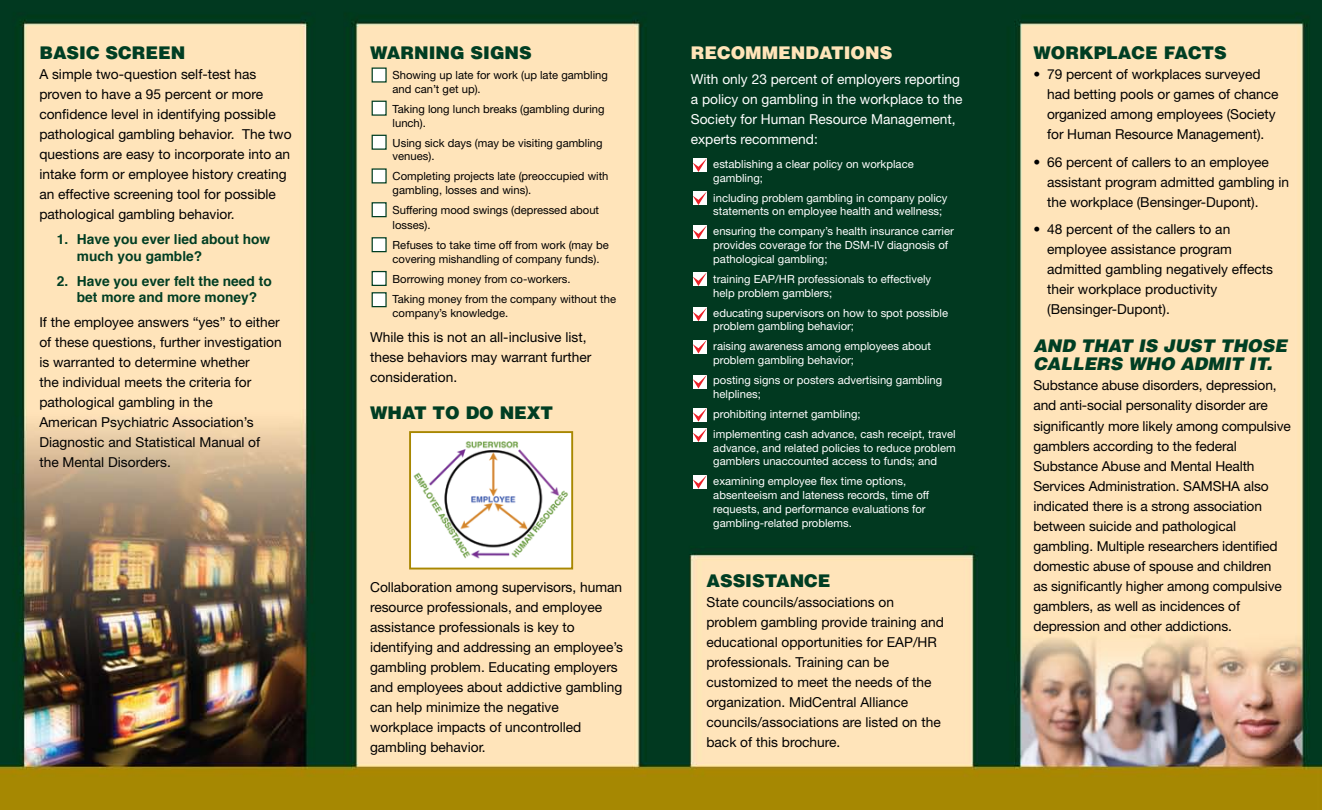
<style>
.page{position:relative;width:1322px;height:810px;background:#fff}
.page>*{position:absolute;margin:0;border:0;box-sizing:border-box;transform-origin:0 0}
.t1{font:900 17.5px "Helvetica";color:#003e23}
.t2{font:italic 900 17.5px/18.8px "Helvetica";letter-spacing:-.005em;color:#003e23}
.t3{font:900 17.5px "Helvetica";color:#ffe4b8}
.t4{font:13.75px/20px "Helvetica Neue";color:#000}
.t5{font:13.75px/20px "Helvetica Neue";color:#fff}
.t6{font:700 13.75px/16.2px "Helvetica";color:#003e23}
.t7{font:11.25px/13.8px "Helvetica Neue";color:#fff}
.t8{font:11.25px/13.8px "Helvetica Neue";color:#000}
</style>
<div class="page">
<img style="left:0;top:0;width:1322px;height:810px">
<svg style="left:371px;top:68px;width:16px;height:15px"></svg>
<div style="left:371px;top:101px;width:16px;height:15px;background:#fff;border:1px solid #003e23"></div>
<div style="left:371px;top:135px;width:16px;height:15px;background:#fff;border:1px solid #003e23"></div>
<svg style="left:371px;top:168px;width:16px;height:16px"></svg>
<div style="left:371px;top:202px;width:16px;height:15px;background:#fff;border:1px solid #003e23"></div>
<div style="left:371px;top:237px;width:16px;height:15px;background:#fff;border:1px solid #003e23"></div>
<div style="left:371px;top:271px;width:16px;height:15px;background:#fff;border:1px solid #003e23"></div>
<div style="left:371px;top:292px;width:16px;height:15px;background:#fff;border:1px solid #003e23"></div>
<img style="left:412px;top:434px;width:158px;height:132px">
<div style="left:409px;top:431px;width:164px;height:138px;border:2px solid #a88701"></div>
<svg style="left:692px;top:158px;width:15px;height:14px"></svg>
<svg style="left:692px;top:307px;width:15px;height:14px"></svg>
<svg style="left:692px;top:225px;width:15px;height:14px"></svg>
<svg style="left:692px;top:375px;width:15px;height:14px"></svg>
<svg style="left:692px;top:428px;width:15px;height:14px"></svg>
<svg style="left:692px;top:191px;width:15px;height:14px"></svg>
<svg style="left:692px;top:340px;width:15px;height:14px"></svg>
<svg style="left:692px;top:272px;width:15px;height:14px"></svg>
<svg style="left:692px;top:408px;width:15px;height:14px"></svg>
<svg style="left:692px;top:475px;width:15px;height:14px"></svg>
<p class="t1" style="left:39px;top:42px;width:147px">BASIC SCREEN</p>
<p class="t4" style="left:39px;top:64px;width:254px">A simple two-question self-test has proven to have a 95 percent or more confidence level in identifying possible pathological gambling behavior. The two questions are easy to incorporate into an intake form or employee history creating an effective screening tool for possible pathological gambling behavior.</p>
<p class="t6" style="left:77px;top:231px;width:195px;text-indent:-20px">1. Have you ever lied about how much you gamble?</p>
<p class="t6" style="left:57px;top:273px;width:216px;text-align:center">2. Have you ever felt the need to bet more and more money?</p>
<p class="t4" style="left:39px;top:312px;width:244px">If the employee answers “yes” to either of these questions, further investigation is warranted to determine whether<br>the individual meets the criteria for pathological gambling in the<br>American Psychiatric Association’s Diagnostic and Statistical Manual of the Mental Disorders.</p>
<p class="t1" style="left:370px;top:42px;width:163px">WARNING SIGNS</p>
<p class="t8" style="left:392px;top:68px;width:217px">Showing up late for work (up late gambling and can’t get up).</p>
<p class="t8" style="left:392px;top:102px;width:213px">Taking long lunch breaks (gambling during lunch).</p>
<p class="t8" style="left:392px;top:136px;width:212px">Using sick days (may be visiting gambling venues).</p>
<p class="t8" style="left:392px;top:169px;width:217px">Completing projects late (preoccupied with gambling, losses and wins).</p>
<p class="t8" style="left:392px;top:203px;width:208px;line-height:15px">Suffering mood swings (depressed about losses).</p>
<p class="t8" style="left:392px;top:238px;width:218px">Refuses to take time off from work (may be covering mishandling of company funds).</p>
<p class="t8" style="left:392px;top:269px;width:225px;line-height:20px">Borrowing money from co-workers.<br>Taking money from the company without the</p>
<p class="t8" style="left:392px;top:306px;width:117px">company’s knowledge.</p>
<p class="t4" style="left:370px;top:327px;width:223px">While this is not an all-inclusive list, these behaviors may warrant further consideration.</p>
<p class="t1" style="left:370px;top:402px;width:185px">WHAT TO DO NEXT</p>
<p class="t4" style="left:370px;top:577px;width:254px">Collaboration among supervisors, human resource professionals, and employee assistance professionals is key to identifying and addressing an employee’s gambling problem. Educating employers and employees about addictive gambling can help minimize the negative workplace impacts of uncontrolled gambling behavior.</p>
<p class="t3" style="left:691px;top:42px;width:203px">RECOMMENDATIONS</p>
<p class="t5" style="left:691px;top:69px;width:273px">With only 23 percent of employers reporting a policy on gambling in the workplace to the Society for Human Resource Management, experts recommend:</p>
<p class="t7" style="left:713px;top:157px;width:202px">establishing a clear policy on workplace gambling;</p>
<p class="t7" style="left:713px;top:191px;width:236px">including problem gambling in company policy statements on employee health and wellness;</p>
<p class="t7" style="left:713px;top:224px;width:242px">ensuring the company’s health insurance carrier provides coverage for the DSM-IV diagnosis of pathological gambling;</p>
<p class="t7" style="left:713px;top:272px;width:219px">training EAP/HR professionals to effectively help problem gamblers;</p>
<p class="t7" style="left:713px;top:306px;width:236px">educating supervisors on how to spot possible problem gambling behavior;</p>
<p class="t7" style="left:713px;top:339px;width:219px">raising awareness among employees about problem gambling behavior;</p>
<p class="t7" style="left:713px;top:373px;width:230px">posting signs or posters advertising gambling helplines;</p>
<p class="t7" style="left:713px;top:404px;width:244px;line-height:20px">prohibiting internet gambling;<br>implementing cash advance, cash receipt, travel</p>
<p class="t7" style="left:713px;top:441px;width:244px">advance, and related policies to reduce problem gamblers unaccounted access to funds; and</p>
<p class="t7" style="left:713px;top:474px;width:217px">examining employee flex time options, absenteeism and lateness records, time off requests, and performance evaluations for gambling-related problems.</p>
<p class="t1" style="left:706px;top:569px;width:126px">ASSISTANCE</p>
<p class="t4" style="left:706px;top:592px;width:239px">State councils/associations on problem gambling provide training and educational opportunities for EAP/HR professionals. Training can be customized to meet the needs of the organization. MidCentral Alliance councils/associations are listed on the back of this brochure.</p>
<p class="t1" style="left:1033px;top:42px;width:195px">WORKPLACE FACTS</p>
<p class="t4" style="left:1047px;top:64px;width:233px;text-indent:-14px">• 79 percent of workplaces surveyed had betting pools or games of chance organized among employees (Society for Human Resource Management).</p>
<p class="t4" style="left:1047px;top:152px;width:243px;text-indent:-14px">• 66 percent of callers to an employee assistant program admitted gambling in the workplace (Bensinger-Dupont).</p>
<p class="t4" style="left:1047px;top:219px;width:227px;text-indent:-14px">• 48 percent of the callers to an employee assistance program admitted gambling negatively effects their workplace productivity (Bensinger-Dupont).</p>
<p class="t2" style="left:1033px;top:336px;width:255px">AND THAT IS JUST THOSE<br>CALLERS WHO ADMIT IT.</p>
<p class="t4" style="left:1033px;top:375px;width:259px">Substance abuse disorders, depression, and anti-social personality disorder are significantly more likely among compulsive gamblers according to the federal Substance Abuse and Mental Health Services Administration. SAMSHA also indicated there is a strong association between suicide and pathological gambling. Multiple researchers identified domestic abuse of spouse and children<br>as significantly higher among compulsive gamblers, as well as incidences of depression and other addictions.</p>
</div>
